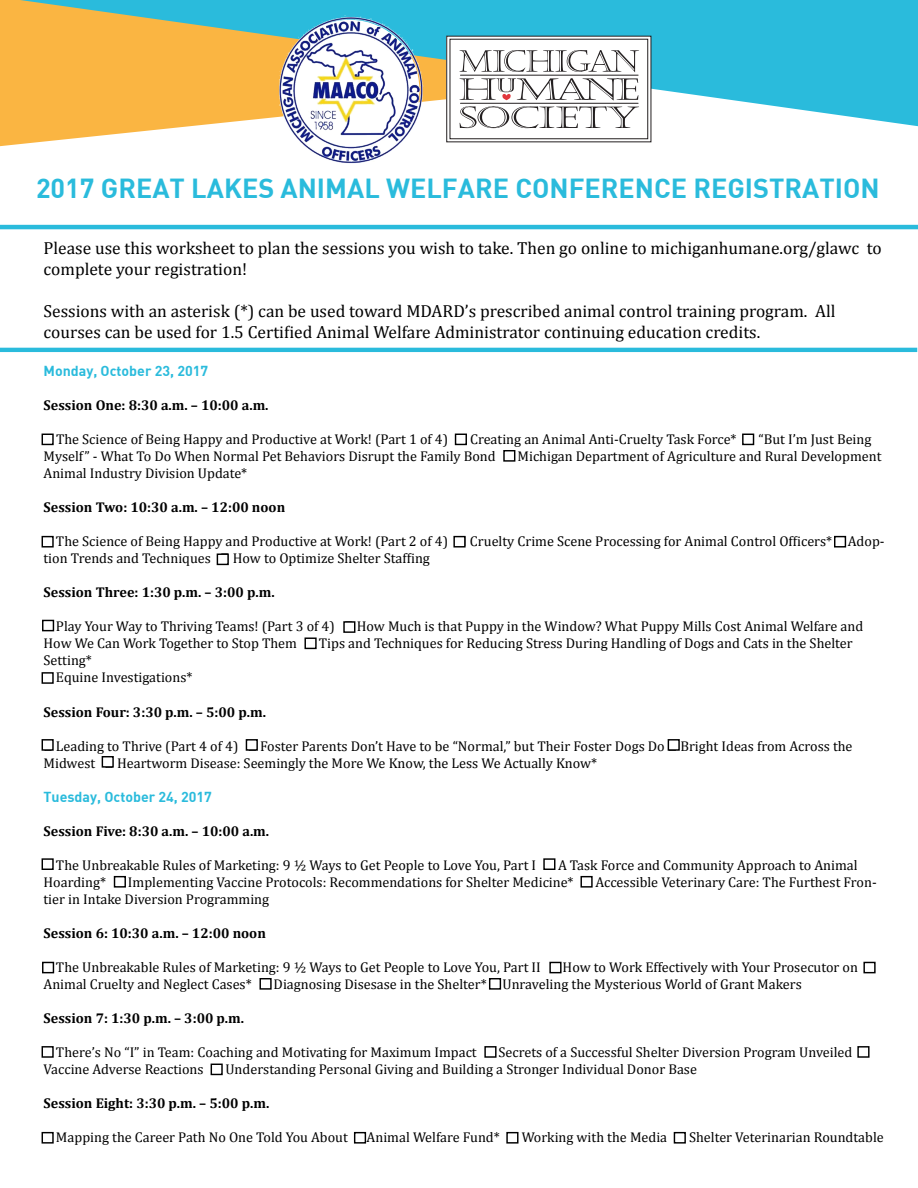
<style>
.page{position:relative;width:918px;height:1188px;background:#fff}
.page>*{position:absolute;margin:0;border:0;box-sizing:border-box;transform-origin:0 0}
.t1{font:27px "DIN Bold";color:#2abbdc}
.t2{font:17.4px/21px "Cambria";color:#000}
.t3{font:14.25px/17px "Cambria";color:#000}
.t4{font:700 14.25px "Cambria";color:#000}
.t5{font:14.25px "DIN Bold";color:#2abbdc}
</style>
<div class="page">
<svg style="left:0;top:0;width:918px;height:146px"></svg>
<svg style="left:20px;top:0;width:898px;height:126px;background:#85bda6"></svg>
<div style="left:447px;top:36px;width:204px;height:106px;background:#fff"></div>
<svg style="left:459px;top:50px;width:180px;height:22px"></svg>
<svg style="left:460px;top:106px;width:179px;height:22px"></svg>
<hr style="left:460px;top:75px;width:178px;height:1px;background:#231f20">
<hr style="left:460px;top:103px;width:178px;height:1px;background:#231f20">
<div style="left:450px;top:39px;width:198px;height:100px;border:1px solid #231f20"></div>
<svg style="left:460px;top:78px;width:178px;height:22px"></svg>
<hr style="left:0;top:225px;width:918px;height:4px;background:#2abbdc">
<img style="left:266px;top:6px;width:165px;height:158px">
<hr style="left:0;top:348px;width:917px;height:4px;background:#2abbdc">
<div style="left:455px;top:434px;width:12px;height:11px;border:1px solid #000"></div>
<div style="left:742px;top:434px;width:12px;height:11px;border:1px solid #000"></div>
<div style="left:503px;top:450px;width:12px;height:12px;border:1px solid #000"></div>
<div style="left:42px;top:434px;width:12px;height:11px;border:1px solid #000"></div>
<div style="left:42px;top:536px;width:12px;height:12px;border:1px solid #000"></div>
<div style="left:217px;top:553px;width:12px;height:12px;border:1px solid #000"></div>
<div style="left:453px;top:536px;width:13px;height:12px;border:1px solid #000"></div>
<div style="left:834px;top:536px;width:12px;height:12px;border:1px solid #000"></div>
<div style="left:42px;top:620px;width:12px;height:11px;border:1px solid #000"></div>
<div style="left:343px;top:621px;width:12px;height:12px;border:1px solid #000"></div>
<div style="left:305px;top:637px;width:12px;height:12px;border:1px solid #000"></div>
<div style="left:42px;top:672px;width:12px;height:12px;border:1px solid #000"></div>
<div style="left:42px;top:739px;width:12px;height:12px;border:1px solid #000"></div>
<div style="left:246px;top:739px;width:12px;height:12px;border:1px solid #000"></div>
<div style="left:668px;top:739px;width:12px;height:12px;border:1px solid #000"></div>
<div style="left:102px;top:756px;width:12px;height:12px;border:1px solid #000"></div>
<div style="left:42px;top:858px;width:12px;height:12px;border:1px solid #000"></div>
<div style="left:114px;top:876px;width:12px;height:12px;border:1px solid #000"></div>
<div style="left:543px;top:858px;width:12px;height:12px;border:1px solid #000"></div>
<div style="left:580px;top:876px;width:13px;height:12px;border:1px solid #000"></div>
<div style="left:42px;top:962px;width:12px;height:11px;border:1px solid #000"></div>
<div style="left:549px;top:962px;width:13px;height:11px;border:1px solid #000"></div>
<div style="left:260px;top:978px;width:12px;height:12px;border:1px solid #000"></div>
<div style="left:863px;top:962px;width:13px;height:11px;border:1px solid #000"></div>
<div style="left:42px;top:1046px;width:12px;height:12px;border:1px solid #000"></div>
<div style="left:484px;top:1046px;width:13px;height:12px;border:1px solid #000"></div>
<div style="left:857px;top:1046px;width:13px;height:12px;border:1px solid #000"></div>
<div style="left:211px;top:1064px;width:12px;height:11px;border:1px solid #000"></div>
<div style="left:42px;top:1132px;width:12px;height:12px;border:1px solid #000"></div>
<div style="left:354px;top:1132px;width:12px;height:12px;border:1px solid #000"></div>
<div style="left:506px;top:1132px;width:13px;height:12px;border:1px solid #000"></div>
<div style="left:674px;top:1132px;width:12px;height:12px;border:1px solid #000"></div>
<div style="left:489px;top:978px;width:12px;height:12px;border:1px solid #000"></div>
<p class="t1" style="left:36px;top:170px;width:845px">2017 GREAT LAKES ANIMAL WELFARE CONFERENCE REGISTRATION</p>
<p class="t2" style="left:44px;top:238px;width:840px">Please use this worksheet to plan the sessions you wish to take. Then go online to michiganhumane.org/glawc to complete your registration!</p>
<p class="t2" style="left:44px;top:301px;width:794px">Sessions with an asterisk (*) can be used toward MDARD’s prescribed animal control training program. All courses can be used for 1.5 Certified Animal Welfare Administrator continuing education credits.</p>
<p class="t5" style="left:44px;top:362px;width:166px">Monday, October 23, 2017</p>
<p class="t4" style="left:44px;top:395px;width:227px">Session One: 8:30 a.m. – 10:00 a.m.</p>
<p class="t3" style="left:44px;top:431px;width:839px;text-indent:12px">The Science of Being Happy and Productive at Work! (Part 1 of 4) □ Creating an Animal Anti-Cruelty Task Force* □ “But I’m Just Being<br>Myself” - What To Do When Normal Pet Behaviors Disrupt the Family Bond □ Michigan Department of Agriculture and Rural Development<br>Animal Industry Division Update*</p>
<p class="t4" style="left:44px;top:497px;width:243px">Session Two: 10:30 a.m. – 12:00 noon</p>
<p class="t3" style="left:44px;top:533px;width:842px">□ The Science of Being Happy and Productive at Work! (Part 2 of 4) □ Cruelty Crime Scene Processing for Animal Control Officers* □ Adop&shy;tion Trends and Techniques □ How to Optimize Shelter Staffing</p>
<p class="t4" style="left:44px;top:582px;width:233px">Session Three: 1:30 p.m. – 3:00 p.m.</p>
<p class="t3" style="left:44px;top:618px;width:821px">□ Play Your Way to Thriving Teams! (Part 3 of 4) □ How Much is that Puppy in the Window? What Puppy Mills Cost Animal Welfare and<br>How We Can Work Together to Stop Them □ Tips and Techniques for Reducing Stress During Handling of Dogs and Cats in the Shelter<br>Setting*</p>
<p class="t3" style="left:44px;top:669px;width:151px">□ Equine Investigations*</p>
<p class="t4" style="left:44px;top:702px;width:224px">Session Four: 3:30 p.m. – 5:00 p.m.</p>
<p class="t3" style="left:44px;top:737px;width:811px">□ Leading to Thrive (Part 4 of 4) □ Foster Parents Don’t Have to be “Normal,” but Their Foster Dogs Do □ Bright Ideas from Across the<br>Midwest □ Heartworm Disease: Seemingly the More We Know, the Less We Actually Know*</p>
<p class="t5" style="left:44px;top:787px;width:170px">Tuesday, October 24, 2017</p>
<p class="t4" style="left:44px;top:821px;width:227px">Session Five: 8:30 a.m. – 10:00 a.m.</p>
<p class="t3" style="left:44px;top:856px;width:835px">□ The Unbreakable Rules of Marketing: 9 ½ Ways to Get People to Love You, Part I □ A Task Force and Community Approach to Animal<br>Hoarding* □ Implementing Vaccine Protocols: Recommendations for Shelter Medicine* □ Accessible Veterinary Care: The Furthest Fron&shy;tier in Intake Diversion Programming</p>
<p class="t4" style="left:44px;top:923px;width:224px">Session 6: 10:30 a.m. – 12:00 noon</p>
<p class="t3" style="left:44px;top:958px;width:816px">□ The Unbreakable Rules of Marketing: 9 ½ Ways to Get People to Love You, Part II □ How to Work Effectively with Your Prosecutor on<br>Animal Cruelty and Neglect Cases* □ Diagnosing Disesase in the Shelter* □ Unraveling the Mysterious World of Grant Makers</p>
<p class="t4" style="left:44px;top:1008px;width:202px">Session 7: 1:30 p.m. – 3:00 p.m.</p>
<p class="t3" style="left:44px;top:1044px;width:826px">□ There’s No “I” in Team: Coaching and Motivating for Maximum Impact □ Secrets of a Successful Shelter Diversion Program Unveiled □<br>Vaccine Adverse Reactions □ Understanding Personal Giving and Building a Stronger Individual Donor Base</p>
<p class="t4" style="left:44px;top:1093px;width:227px">Session Eight: 3:30 p.m. – 5:00 p.m.</p>
<p class="t3" style="left:44px;top:1129px;width:842px">□ Mapping the Career Path No One Told You About □ Animal Welfare Fund* □ Working with the Media □ Shelter Veterinarian Roundtable</p>
</div>
